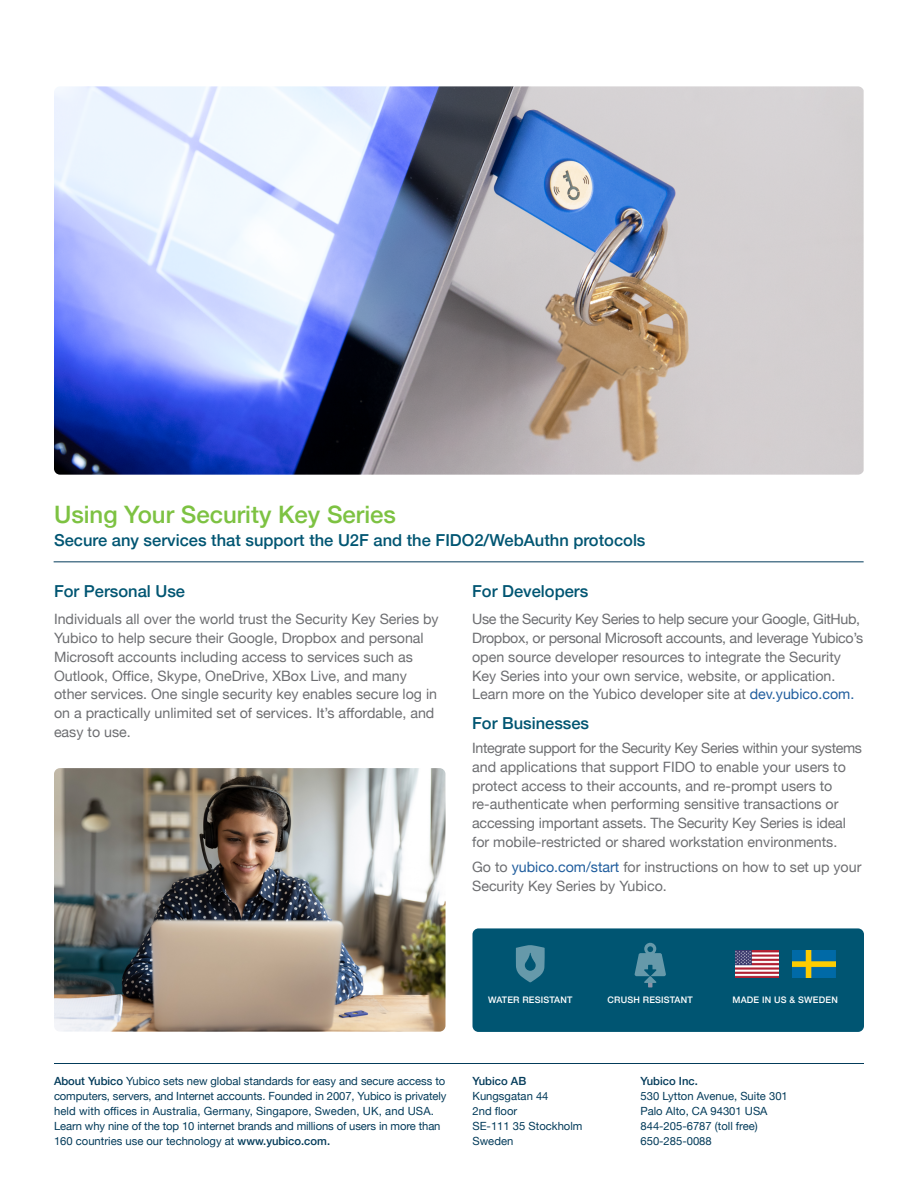
<style>
.page{position:relative;width:918px;height:1188px;background:#fff}
.page>*{position:absolute;margin:0;border:0;box-sizing:border-box;transform-origin:0 0}
.t1{font:500 24px "Helvetica Neue";color:#7dc242}
.t2{font:500 16.5px "Helvetica Neue";color:#005572}
.t3{font:14.25px/18.8px "Helvetica Neue";color:#6d6e71}
.t4{font:11.25px/15px "Helvetica Neue";color:#033b5a}
.t5{font:500 11.25px "Helvetica Neue";color:#033b5a}
.t6{font:500 9px "Helvetica Neue";letter-spacing:.02em;color:#fff}
.s1{color:#215e9e}
.s2{font-weight:500}
</style>
<div class="page">
<hr style="left:54px;top:1063px;width:810px;height:1px;background:#033b5a">
<img style="left:54px;top:86px;width:810px;height:389px">
<div style="left:472px;top:928px;width:392px;height:104px;background:#005572;border-radius:6px"></div>
<img style="left:735px;top:951px;width:44px;height:27px">
<img style="left:792px;top:951px;width:44px;height:27px">
<svg style="left:516px;top:945px;width:29px;height:37px"></svg>
<svg style="left:635px;top:943px;width:31px;height:44px"></svg>
<img style="left:54px;top:768px;width:392px;height:264px">
<hr style="left:54px;top:562px;width:810px;height:1px;background:#033b5a">
<h1 class="t1" style="left:54px;top:495px;width:343px">Using Your Security Key Series</h1>
<p class="t2" style="left:54px;top:527px;width:593px">Secure any services that support the U2F and the FIDO2/WebAuthn protocols</p>
<p class="t2" style="left:54px;top:578px;width:133px">For Personal Use</p>
<p class="t3" style="left:54px;top:611px;width:386px">Individuals all over the world trust the Security Key Series by Yubico to help secure their Google, Dropbox and personal Microsoft accounts including access to services such as Outlook, Office, Skype, OneDrive, XBox Live, and many other services. One single security key enables secure log in on a practically unlimited set of services. It’s affordable, and easy to use.</p>
<p class="t2" style="left:472px;top:578px;width:118px">For Developers</p>
<p class="t3" style="left:472px;top:611px;width:393px">Use the Security Key Series to help secure your Google, GitHub, Dropbox, or personal Microsoft accounts, and leverage Yubico’s open source developer resources to integrate the Security Key Series into your own service, website, or application.<br>Learn more on the Yubico developer site at <span class="s1">dev.yubico.com.</span></p>
<p class="t2" style="left:472px;top:710px;width:119px">For Businesses</p>
<p class="t3" style="left:472px;top:739px;width:391px">Integrate support for the Security Key Series within your systems and applications that support FIDO to enable your users to protect access to their accounts, and re-prompt users to re-authenticate when performing sensitive transactions or accessing important assets. The Security Key Series is ideal for mobile-restricted or shared workstation environments.</p>
<p class="t3" style="left:472px;top:858px;width:391px">Go to <span class="s1">yubico.com/start</span> for instructions on how to set up your<br>Security Key Series by Yubico.</p>
<p class="t6" style="left:488px;top:993px;width:86px">WATER RESISTANT</p>
<p class="t6" style="left:608px;top:993px;width:87px">CRUSH RESISTANT</p>
<p class="t6" style="left:733px;top:993px;width:107px">MADE IN US &amp; SWEDEN</p>
<p class="t4" style="left:54px;top:1074px;width:394px"><span class="s2">About Yubico</span> Yubico sets new global standards for easy and secure access to computers, servers, and Internet accounts. Founded in 2007, Yubico is privately held with offices in Australia, Germany, Singapore, Sweden, UK, and USA.<br>Learn why nine of the top 10 internet brands and millions of users in more than 160 countries use our technology at <span class="s2">www.yubico.com.</span></p>
<p class="t5" style="left:472px;top:1072px;width:55px">Yubico AB</p>
<p class="t4" style="left:472px;top:1089px;width:112px">Kungsgatan 44<br>2nd floor<br>SE-111 35 Stockholm<br>Sweden</p>
<p class="t5" style="left:640px;top:1072px;width:59px">Yubico Inc.</p>
<p class="t4" style="left:640px;top:1089px;width:149px">530 Lytton Avenue, Suite 301<br>Palo Alto, CA 94301 USA<br>844-205-6787 (toll free)<br>650-285-0088</p>
</div>
